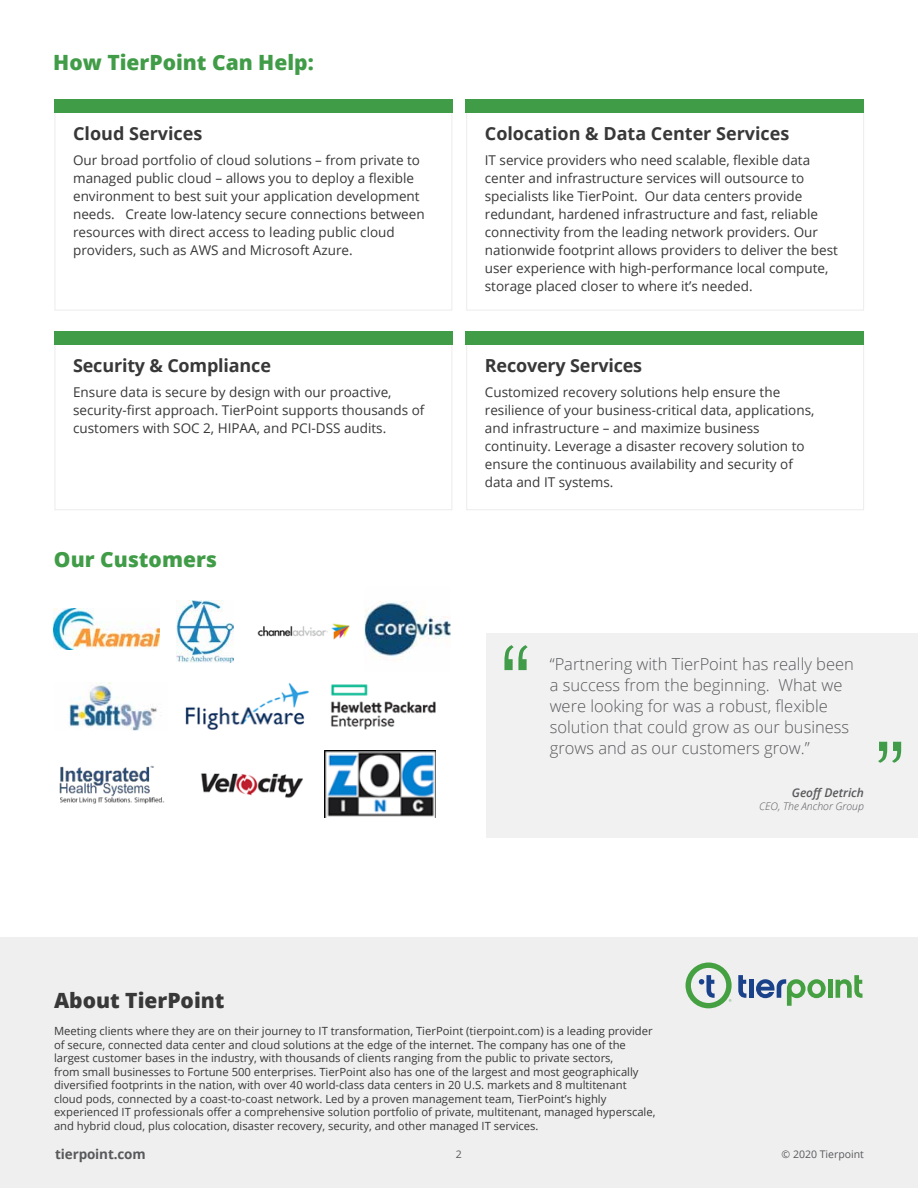
<style>
.page{position:relative;width:918px;height:1188px;background:#fff}
.page>*{position:absolute;margin:0;border:0;box-sizing:border-box;transform-origin:0 0}
.t1{font:800 21px "Open Sans";color:#419c48}
.t2{font:800 21px "Open Sans";color:#383838}
.t3{font:700 18px "Open Sans";color:#383838}
.t4{font:300 16.5px/21px "Open Sans";color:#58595b}
.t5{font:13.5px/18px "Open Sans";color:#383838}
.t6{font:700 13.5px "Open Sans";letter-spacing:-.01em;color:#58595b}
.t7{font:italic 600 12px "Open Sans";color:#58595b}
.t8{font:11.25px/13.5px "Open Sans";color:#383838}
.t9{font:italic 300 10.5px "Open Sans";color:#58595b}
.t10{font:10.5px "Open Sans";color:#58595b}
</style>
<div class="page">
<div style="left:0;top:937px;width:918px;height:251px;background:#efeff0"></div>
<svg style="left:738px;top:975px;width:8px;height:23px"></svg>
<div style="left:749px;top:980px;width:5px;height:18px;background:#1a428a"></div>
<svg style="left:756px;top:979px;width:70px;height:27px"></svg>
<hr style="left:828px;top:980px;width:4px;height:18px;background:#45a041">
<svg style="left:836px;top:975px;width:27px;height:23px"></svg>
<svg style="left:686px;top:963px;width:46px;height:45px"></svg>
<div style="left:54px;top:99px;width:398px;height:14px;background:#419c48"></div>
<div style="left:466px;top:331px;width:398px;height:14px;background:#419c48"></div>
<div style="left:466px;top:99px;width:398px;height:14px;background:#419c48"></div>
<div style="left:54px;top:331px;width:398px;height:14px;background:#419c48"></div>
<div style="left:486px;top:633px;width:432px;height:205px;background:#f1f1f2"></div>
<svg style="left:504px;top:645px;width:24px;height:25px"></svg>
<svg style="left:878px;top:742px;width:23px;height:21px"></svg>
<img style="left:54px;top:608px;width:105px;height:42px">
<img style="left:177px;top:600px;width:56px;height:62px">
<img style="left:257px;top:623px;width:92px;height:17px">
<img style="left:364px;top:601px;width:86px;height:60px">
<img style="left:69px;top:682px;width:89px;height:48px">
<img style="left:185px;top:683px;width:123px;height:46px">
<img style="left:331px;top:684px;width:105px;height:46px">
<img style="left:59px;top:765px;width:106px;height:39px">
<img style="left:201px;top:773px;width:102px;height:25px">
<img style="left:324px;top:751px;width:112px;height:66px">
<h1 class="t1" style="left:53px;top:46px;width:262px">How TierPoint Can Help:</h1>
<h2 class="t3" style="left:73px;top:121px;width:131px">Cloud Services</h2>
<p class="t5" style="left:73px;top:150px;width:353px">Our broad portfolio of cloud solutions – from private to managed public cloud – allows you to deploy a flexible environment to best suit your application development needs. Create low-latency secure connections between resources with direct access to leading public cloud providers, such as AWS and Microsoft Azure.</p>
<h2 class="t3" style="left:73px;top:353px;width:199px">Security &amp; Compliance</h2>
<p class="t5" style="left:73px;top:383px;width:353px">Ensure data is secure by design with our proactive, security-first approach. TierPoint supports thousands of customers with SOC 2, HIPAA, and PCI-DSS audits.</p>
<h1 class="t1" style="left:54px;top:544px;width:165px">Our Customers</h1>
<h2 class="t3" style="left:485px;top:121px;width:306px">Colocation &amp; Data Center Services</h2>
<p class="t5" style="left:485px;top:150px;width:355px">IT service providers who need scalable, flexible data center and infrastructure services will outsource to specialists like TierPoint. Our data centers provide redundant, hardened infrastructure and fast, reliable connectivity from the leading network providers. Our nationwide footprint allows providers to deliver the best user experience with high-performance local compute, storage placed closer to where it’s needed.</p>
<h2 class="t3" style="left:485px;top:353px;width:159px">Recovery Services</h2>
<p class="t5" style="left:485px;top:383px;width:331px">Customized recovery solutions help ensure the resilience of your business-critical data, applications, and infrastructure – and maximize business continuity. Leverage a disaster recovery solution to ensure the continuous availability and security of data and IT systems.</p>
<p class="t4" style="left:550px;top:653px;width:306px">“Partnering with TierPoint has really been a success from the beginning. What we were looking for was a robust, flexible solution that could grow as our business grows and as our customers grow.”</p>
<p class="t7" style="left:792px;top:785px;width:74px">Geoff Detrich</p>
<p class="t9" style="left:759px;top:799px;width:106px">CEO, The Anchor Group</p>
<h1 class="t2" style="left:54px;top:984px;width:172px">About TierPoint</h1>
<p class="t8" style="left:54px;top:1024px;width:603px">Meeting clients where they are on their journey to IT transformation, TierPoint (tierpoint.com) is a leading provider of secure, connected data center and cloud solutions at the edge of the internet. The company has one of the largest customer bases in the industry, with thousands of clients ranging from the public to private sectors,<br>from small businesses to Fortune 500 enterprises. TierPoint also has one of the largest and most geographically diversified footprints in the nation, with over 40 world-class data centers in 20 U.S. markets and 8 multitenant cloud pods, connected by a coast-to-coast network. Led by a proven management team, TierPoint’s highly experienced IT professionals offer a comprehensive solution portfolio of private, multitenant, managed hyperscale, and hybrid cloud, plus colocation, disaster recovery, security, and other managed IT services.</p>
<p class="t6" style="left:55px;top:1145px;width:92px">tierpoint.com</p>
<p class="t10" style="left:456px;top:1147px;width:8px">2</p>
<p class="t10" style="left:782px;top:1147px;width:84px">© 2020 Tierpoint</p>
</div>
